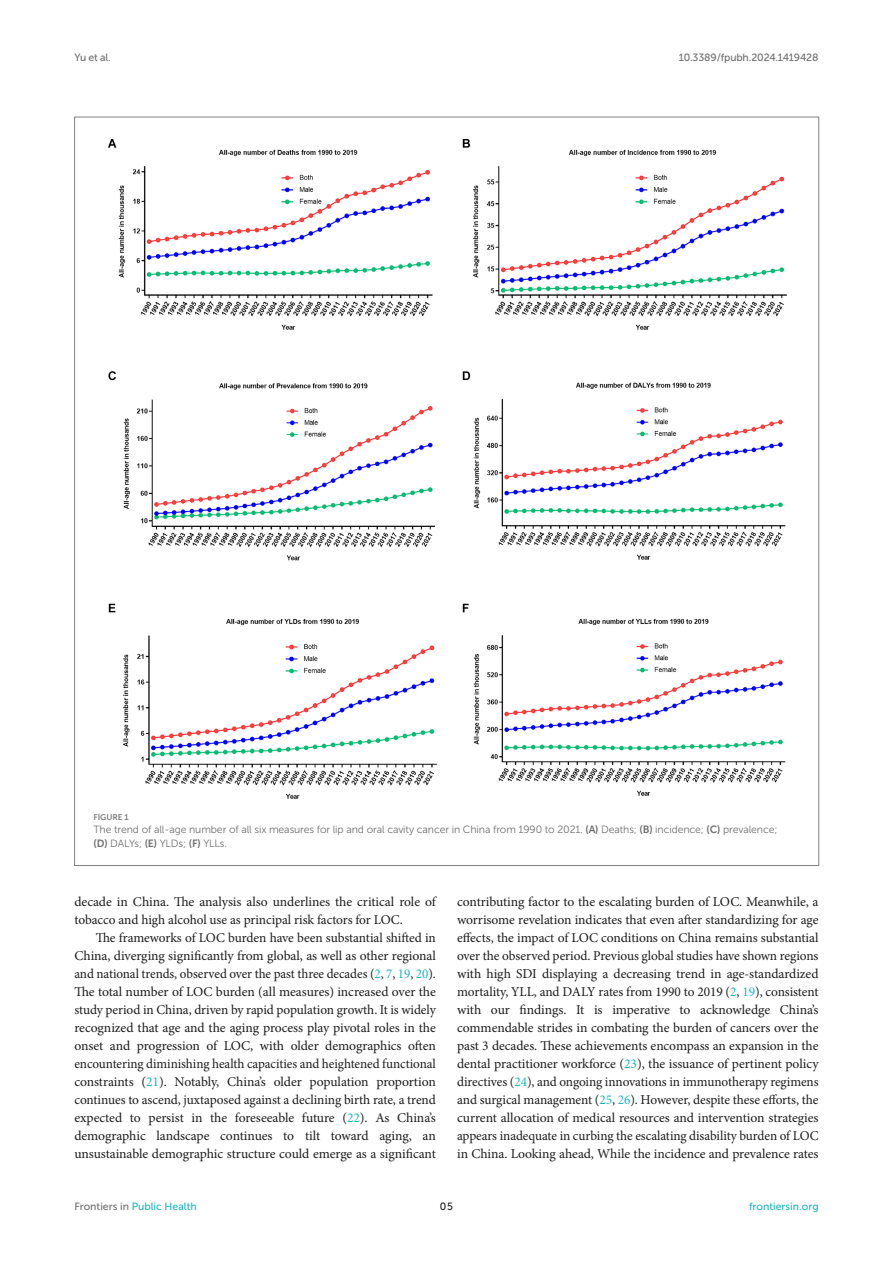
<style>
.page{position:relative;width:893px;height:1263px;background:#fff}
.page>*{position:absolute;margin:0;border:0;box-sizing:border-box;transform-origin:0 0}
.TEXT{font:13.5px/18px "Minion Pro";letter-spacing:-.005em;color:#1b1c1b;text-align:justify}
.TEXT_FLUSH{font:13.5px/18px "Minion Pro";letter-spacing:-.005em;color:#1b1c1b}
.FIG_LEG{font:10.5px/13.5px "Museo Sans 300";letter-spacing:-.01em;color:#706f70}
.t1{font:10.5px "Museo Sans 500";color:#1db5c3}
.t2{font:10.5px "Museo Sans 500";letter-spacing:-.015em;color:#706f70}
.t3{font:10.5px "Museo Sans 500";color:#1b1c1b}
.FIG_HD{font:8.25px "Museo Sans 700";letter-spacing:-.01em;color:#7e7f7f}
.s1{font-family:"Museo Sans 700"}
.s2{color:#1db5c3}
.s3{color:#706f70}
</style>
<div class="page">
<img style="left:108px;top:139px;width:679px;height:660px">
<p class="t2" style="left:74px;top:51px;width:38px">Yu et al.</p>
<p class="t2" style="left:679px;top:51px;width:141px">10.3389/fpubh.2024.1419428</p>
<p class="FIG_HD" style="left:94px;top:812px;width:37px">FIGURE 1</p>
<p class="FIG_LEG" style="left:94px;top:823px;width:685px">The trend of all-age number of all six measures for lip and oral cavity cancer in China from 1990 to 2021. <span class="s1">(A)</span> Deaths; <span class="s1">(B)</span> incidence; <span class="s1">(C)</span> prevalence; <span class="s1">(D)</span> DALYs; <span class="s1">(E)</span> YLDs; <span class="s1">(F)</span> YLLs.</p>
<p class="TEXT_FLUSH" style="left:74px;top:893px;width:363px">decade in China. The analysis also underlines the critical role of tobacco and high alcohol use as principal risk factors for LOC.</p>
<p class="TEXT" style="left:74px;top:929px;width:363px;text-indent:21px">The frameworks of LOC burden have been substantial shifted in China, diverging significantly from global, as well as other regional and national trends, observed over the past three decades (<span class="s2">2</span>, <span class="s2">7</span>, <span class="s2">19</span>, <span class="s2">20</span>).<br>The total number of LOC burden (all measures) increased over the study period in China, driven by rapid population growth. It is widely recognized that age and the aging process play pivotal roles in the onset and progression of LOC, with older demographics often encountering diminishing health capacities and heightened functional constraints (<span class="s2">21</span>). Notably, China’s older population proportion continues to ascend, juxtaposed against a declining birth rate, a trend expected to persist in the foreseeable future (<span class="s2">22</span>). As China’s demographic landscape continues to tilt toward aging, an unsustainable demographic structure could emerge as a significant</p>
<p class="TEXT" style="left:457px;top:893px;width:363px">contributing factor to the escalating burden of LOC. Meanwhile, a worrisome revelation indicates that even after standardizing for age effects, the impact of LOC conditions on China remains substantial over the observed period. Previous global studies have shown regions with high SDI displaying a decreasing trend in age-standardized mortality, YLL, and DALY rates from 1990 to 2019 (<span class="s2">2</span>, <span class="s2">19</span>), consistent with our findings. It is imperative to acknowledge China’s commendable strides in combating the burden of cancers over the past 3 decades. These achievements encompass an expansion in the dental practitioner workforce (<span class="s2">23</span>), the issuance of pertinent policy directives (<span class="s2">24</span>), and ongoing innovations in immunotherapy regimens and surgical management (<span class="s2">25</span>, <span class="s2">26</span>). However, despite these efforts, the current allocation of medical resources and intervention strategies appears inadequate in curbing the escalating disability burden of LOC in China. Looking ahead, While the incidence and prevalence rates</p>
<p class="t1" style="left:74px;top:1200px;width:124px"><span class="s3">Frontiers in</span> Public Health</p>
<p class="t3" style="left:440px;top:1200px;width:14px">05</p>
<p class="t1" style="left:749px;top:1200px;width:71px">frontiersin.org</p>
</div>
